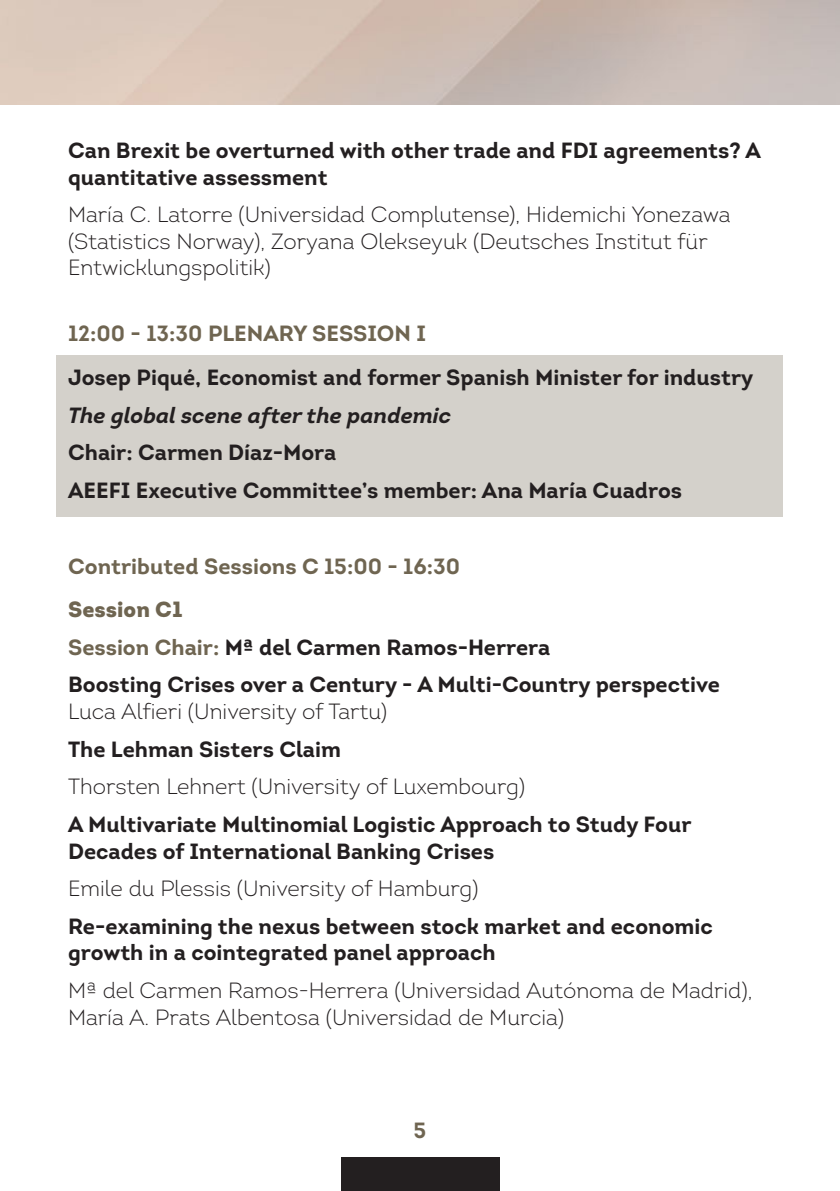
<style>
.page{position:relative;width:840px;height:1191px;background:#fff}
.page>*{position:absolute;margin:0;border:0;box-sizing:border-box;transform-origin:0 0}
.t1{font:700 22px/26.4px "Intro";color:#231f20}
.t2{font:300 22px/26.4px "Intro";color:#231f20}
.t3{font:700 22px "Intro";color:#6f6551}
.t4{font:italic 700 22px "Intro";color:#231f20}
.s1{font-weight:900;color:#6f6551}
.s2{color:#6f6551}
</style>
<div class="page">
<div style="left:340px;top:1157px;width:159px;height:34px;background:#231f20"></div>
<div style="left:57px;top:355px;width:725px;height:161px;background:#d4d1cb"></div>
<p class="t1" style="left:68px;top:137px;width:694px">Can Brexit be overturned with other trade and FDI agreements? A quantitative assessment</p>
<p class="t2" style="left:68px;top:201px;width:663px">María C. Latorre (Universidad Complutense), Hidemichi Yonezawa (Statistics Norway), Zoryana Olekseyuk (Deutsches Institut für<br>Entwicklungspolitik)</p>
<p class="t3" style="left:68px;top:319px;width:359px">12:00 - 13:30 PLENARY SESSION I</p>
<p class="t1" style="left:68px;top:364px;width:686px">Josep Piqué, Economist and former Spanish Minister for industry</p>
<p class="t4" style="left:68px;top:401px;width:384px">The global scene after the pandemic</p>
<p class="t1" style="left:68px;top:433px;width:615px;line-height:37.8px">Chair: Carmen Díaz-Mora<br>AEEFI Executive Committee’s member: Ana María Cuadros</p>
<p class="t3" style="left:68px;top:552px;width:393px">Contributed Sessions C 15:00 - 16:30</p>
<p class="t1" style="left:68px;top:590px;width:653px;line-height:37.8px"><span class="s1">Session C1<br></span><span class="s2">Session Chair:</span> Mª del Carmen Ramos-Herrera<br>Boosting Crises over a Century - A Multi-Country perspective</p>
<p class="t2" style="left:68px;top:698px;width:320px">Luca Alfieri (University of Tartu)</p>
<p class="t1" style="left:68px;top:735px;width:274px">The Lehman Sisters Claim</p>
<p class="t2" style="left:68px;top:773px;width:458px">Thorsten Lehnert (University of Luxembourg)</p>
<p class="t1" style="left:68px;top:811px;width:624px">A Multivariate Multinomial Logistic Approach to Study Four<br>Decades of International Banking Crises</p>
<p class="t2" style="left:68px;top:875px;width:412px">Emile du Plessis (University of Hamburg)</p>
<p class="t1" style="left:68px;top:913px;width:646px">Re-examining the nexus between stock market and economic growth in a cointegrated panel approach</p>
<p class="t2" style="left:68px;top:977px;width:685px">Mª del Carmen Ramos-Herrera (Universidad Autónoma de Madrid),<br>María A. Prats Albentosa (Universidad de Murcia)</p>
<p class="t3" style="left:413px;top:1116px;width:14px">5</p>
</div>
